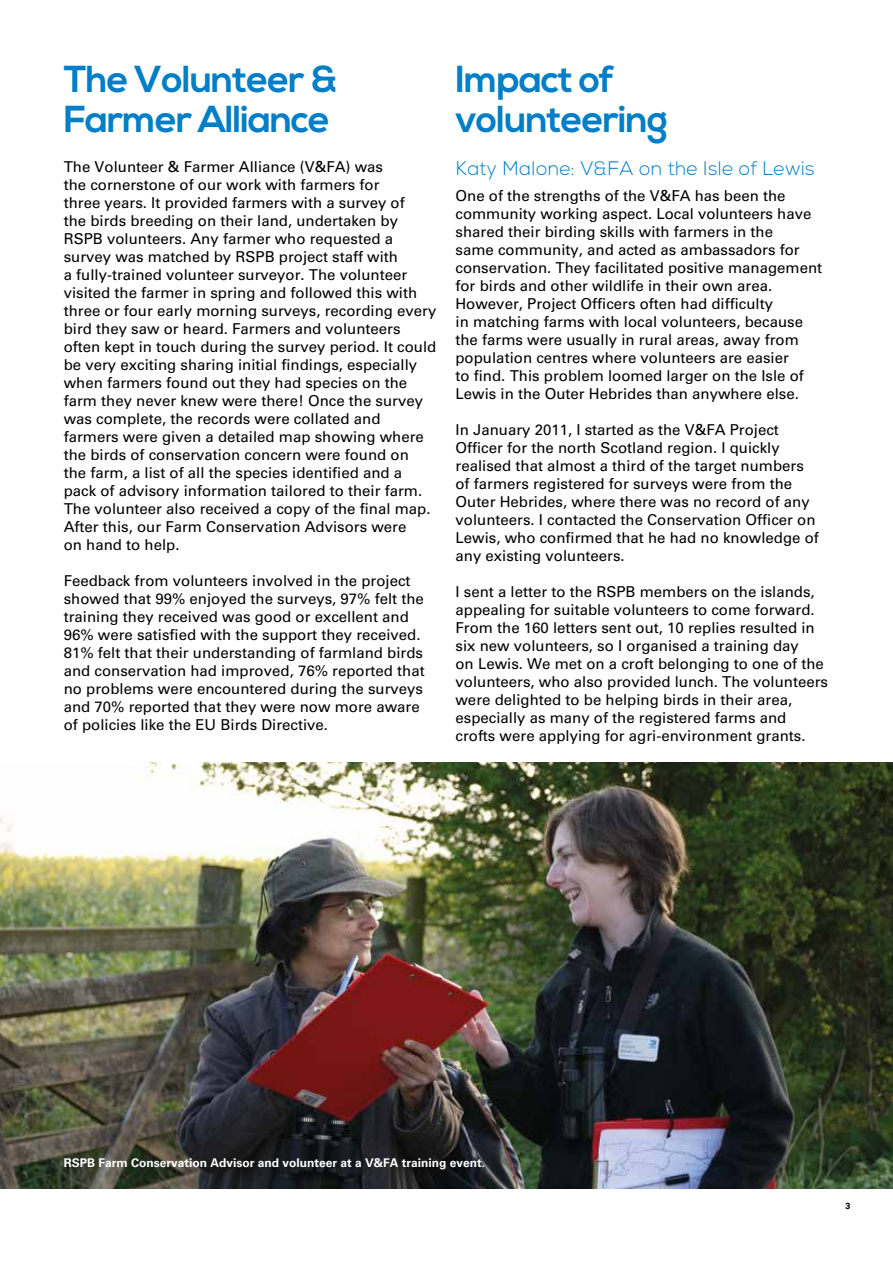
<style>
.page{position:relative;width:893px;height:1263px;background:#fff}
.page>*{position:absolute;margin:0;border:0;box-sizing:border-box;transform-origin:0 0}
.t1{font:700 37.5px/40.5px "Nexa";letter-spacing:-.025em;color:#007ec7}
.t2{font:300 19.5px "Nexa";color:#007ec7}
.t3{font:15px/18px "Univers";color:#000}
.t4{font:700 12px "Univers";color:#fff}
.t5{font:700 9px "Univers";color:#000}
</style>
<div class="page">
<img style="left:0;top:763px;width:893px;height:425px">
<h1 class="t1" style="left:64px;top:60px;width:275px">The Volunteer &amp;<br>Farmer Alliance</h1>
<p class="t3" style="left:64px;top:157px;width:374px">The Volunteer &amp; Farmer Alliance (V&amp;FA) was<br>the cornerstone of our work with farmers for<br>three years. It provided farmers with a survey of<br>the birds breeding on their land, undertaken by RSPB volunteers. Any farmer who requested a survey was matched by RSPB project staff with<br>a fully-trained volunteer surveyor. The volunteer visited the farmer in spring and followed this with three or four early morning surveys, recording every bird they saw or heard. Farmers and volunteers often kept in touch during the survey period. It could be very exciting sharing initial findings, especially when farmers found out they had species on the farm they never knew were there! Once the survey was complete, the records were collated and farmers were given a detailed map showing where the birds of conservation concern were found on<br>the farm, a list of all the species identified and a pack of advisory information tailored to their farm.<br>The volunteer also received a copy of the final map.<br>After this, our Farm Conservation Advisors were<br>on hand to help.</p>
<p class="t3" style="left:64px;top:571px;width:362px">Feedback from volunteers involved in the project showed that 99% enjoyed the surveys, 97% felt the training they received was good or excellent and 96% were satisfied with the support they received.<br>81% felt that their understanding of farmland birds and conservation had improved, 76% reported that no problems were encountered during the surveys and 70% reported that they were now more aware of policies like the EU Birds Directive.</p>
<h1 class="t1" style="left:455px;top:60px;width:214px">Impact of volunteering</h1>
<h2 class="t2" style="left:455px;top:156px;width:361px">Katy Malone: V&amp;FA on the Isle of Lewis</h2>
<p class="t3" style="left:455px;top:187px;width:368px">One of the strengths of the V&amp;FA has been the community working aspect. Local volunteers have shared their birding skills with farmers in the<br>same community, and acted as ambassadors for conservation. They facilitated positive management for birds and other wildlife in their own area.<br>However, Project Officers often had difficulty<br>in matching farms with local volunteers, because the farms were usually in rural areas, away from population centres where volunteers are easier<br>to find. This problem loomed larger on the Isle of Lewis in the Outer Hebrides than anywhere else.</p>
<p class="t3" style="left:455px;top:421px;width:365px">In January 2011, I started as the V&amp;FA Project Officer for the north Scotland region. I quickly realised that almost a third of the target numbers of farmers registered for surveys were from the Outer Hebrides, where there was no record of any volunteers. I contacted the Conservation Officer on Lewis, who confirmed that he had no knowledge of any existing volunteers.</p>
<p class="t3" style="left:455px;top:583px;width:374px">I sent a letter to the RSPB members on the islands, appealing for suitable volunteers to come forward.<br>From the 160 letters sent out, 10 replies resulted in six new volunteers, so I organised a training day<br>on Lewis. We met on a croft belonging to one of the volunteers, who also provided lunch. The volunteers were delighted to be helping birds in their area, especially as many of the registered farms and crofts were applying for agri-environment grants.</p>
<p class="t4" style="left:64px;top:1155px;width:423px">RSPB Farm Conservation Advisor and volunteer at a V&amp;FA training event.</p>
<p class="t5" style="left:845px;top:1201px;width:7px">3</p>
</div>
